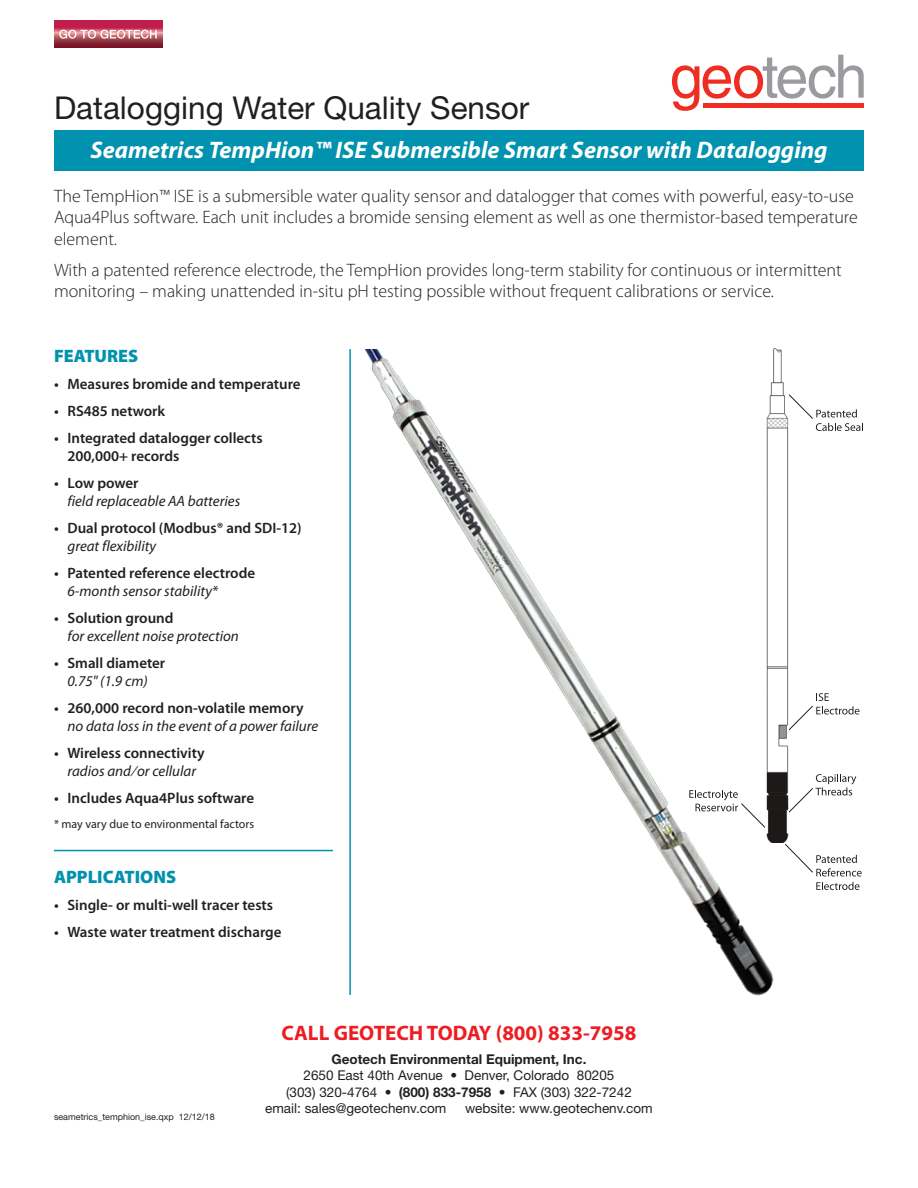
<style>
.page{position:relative;width:918px;height:1188px;background:#fff}
.page>*{position:absolute;margin:0;border:0;box-sizing:border-box;transform-origin:0 0}
.t1{font:31.5px "Helvetica Neue";color:#231f20}
.t2{font:italic 700 24px "Myriad Pro";color:#fff}
.t3{font:700 21px "Myriad Pro";color:#ee1d23}
.t4{font:300 18px/21.6px "Myriad Pro";color:#231f20}
.t5{font:900 18px "Myriad Pro";color:#0092ae}
.t6{font:600 15px/18px "Myriad Pro";color:#231f20}
.t7{font:italic 15px/18px "Myriad Pro";color:#231f20}
.t8{font:13.5px "Helvetica Neue";color:#231f20}
.t9{font:700 13.5px "Helvetica Neue";color:#231f20}
.t10{font:12px "Myriad Pro";color:#231f20}
.t11{font:9px "Helvetica Neue";color:#231f20}
.s1{font-weight:600;font-style:normal}
.s2{font-weight:400;font-style:italic}
.s3{font-weight:700}
</style>
<div class="page">
<svg style="left:672px;top:55px;width:192px;height:56px"></svg>
<div style="left:703px;top:103px;width:161px;height:5px;background:#ee2e22"></div>
<div style="left:54px;top:130px;width:810px;height:41px;background:#0092ae"></div>
<svg style="left:54px;top:21px;width:108px;height:27px;background:#a52845"></svg>
<svg style="left:59px;top:30px;width:98px;height:9px"></svg>
<img style="left:364px;top:349px;width:410px;height:647px">
<hr style="left:54px;top:850px;width:279px;height:1px;background:#0092ae">
<img style="left:764px;top:349px;width:25px;height:494px">
<svg style="left:788px;top:394px;width:75px;height:37px"></svg>
<svg style="left:788px;top:693px;width:72px;height:38px"></svg>
<svg style="left:788px;top:774px;width:68px;height:39px"></svg>
<svg style="left:785px;top:844px;width:77px;height:32px"></svg>
<svg style="left:816px;top:882px;width:44px;height:8px"></svg>
<svg style="left:690px;top:790px;width:76px;height:39px"></svg>
<hr style="left:349px;top:349px;width:2px;height:646px;background:#0092ae">
<p class="t1" style="left:54px;top:96px;width:477px">Datalogging Water Quality Sensor</p>
<p class="t2" style="left:90px;top:135px;width:739px">Seametrics TempHion™ ISE Submersible Smart Sensor with Datalogging</p>
<p class="t4" style="left:54px;top:186px;width:805px">The TempHion™ ISE is a submersible water quality sensor and datalogger that comes with powerful, easy-to-use<br>Aqua4Plus software. Each unit includes a bromide sensing element as well as one thermistor-based temperature element.</p>
<p class="t4" style="left:54px;top:260px;width:789px">With a patented reference electrode, the TempHion provides long-term stability for continuous or intermittent monitoring – making unattended in-situ pH testing possible without frequent calibrations or service.</p>
<p class="t5" style="left:54px;top:346px;width:86px">FEATURES</p>
<p class="t6" style="left:54px;top:377px;width:248px">• Measures bromide and temperature</p>
<p class="t6" style="left:54px;top:404px;width:113px">• RS485 network</p>
<p class="t6" style="left:68px;top:431px;width:197px;text-indent:-14px">• Integrated datalogger collects<br>200,000+ records</p>
<p class="t7" style="left:68px;top:476px;width:174px;text-indent:-14px"><span class="s1">• Low power<br></span>field replaceable AA batteries</p>
<p class="t6" style="left:68px;top:521px;width:236px;text-indent:-14px">• Dual protocol (Modbus® and SDI-12) <span class="s2">great flexibility</span></p>
<p class="t6" style="left:68px;top:566px;width:189px;text-indent:-14px">• Patented reference electrode<br><span class="s2">6-month sensor stability*</span></p>
<p class="t7" style="left:68px;top:611px;width:173px;text-indent:-14px"><span class="s1">• Solution ground<br></span>for excellent noise protection</p>
<p class="t6" style="left:54px;top:656px;width:113px;text-align:center">• Small diameter<br><span class="s2">0.75" (1.9 cm)</span></p>
<p class="t7" style="left:68px;top:701px;width:252px;text-indent:-14px"><span class="s1">• 260,000 record non-volatile memory </span>no data loss in the event of a power failure</p>
<p class="t6" style="left:54px;top:746px;width:152px;text-align:center">• Wireless connectivity <span class="s2">radios and⁄or cellular</span></p>
<p class="t6" style="left:54px;top:791px;width:202px">• Includes Aqua4Plus software</p>
<p class="t10" style="left:54px;top:817px;width:202px">* may vary due to environmental factors</p>
<p class="t5" style="left:54px;top:866px;width:124px">APPLICATIONS</p>
<p class="t6" style="left:54px;top:897px;width:221px">• Single- or multi-well tracer tests</p>
<p class="t6" style="left:54px;top:924px;width:229px">• Waste water treatment discharge</p>
<p class="t11" style="left:54px;top:1114px;width:162px">seametrics_temphion_ise.qxp 12/12/18</p>
<p class="t3" style="left:282px;top:1020px;width:356px">CALL GEOTECH TODAY (800) 833-7958</p>
<p class="t9" style="left:332px;top:1055px;width:256px">Geotech Environmental Equipment, Inc.</p>
<p class="t8" style="left:304px;top:1071px;width:312px">2650 East 40th Avenue • Denver, Colorado 80205</p>
<p class="t8" style="left:286px;top:1087px;width:347px">(303) 320-4764 • <span class="s3">(800) 833-7958</span> • FAX (303) 322-7242</p>
<p class="t8" style="left:265px;top:1103px;width:183px">email: sales@geotechenv.com</p>
<p class="t8" style="left:465px;top:1103px;width:189px">website: www.geotechenv.com</p>
</div>
